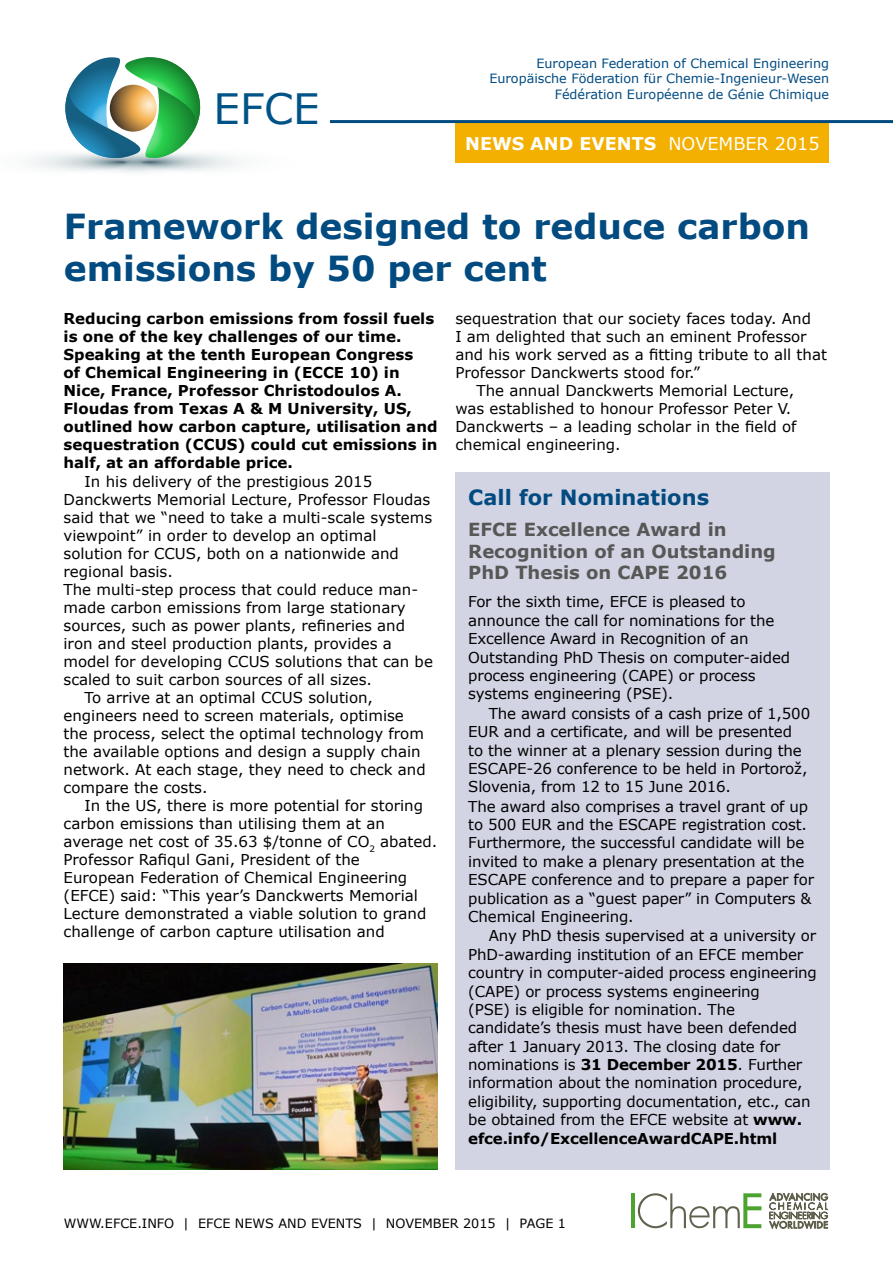
<style>
.page{position:relative;width:893px;height:1263px;background:#fff}
.page>*{position:absolute;margin:0;border:0;box-sizing:border-box;transform-origin:0 0}
.t1{font:41.85px "Verdana";color:#005387}
.Main_head{font:700 34.5px/42px "Verdana";color:#024b81}
.body{font:700 21px "Verdana";color:#024b81}
.body-2{font:700 18px/21.6px "Verdana";color:#575756}
.Main_head-2{font:700 17.55px "Verdana";color:#fff}
.body-3{font:15px/18px "Verdana";color:#000}
.body_first_para{font:700 15px/18px "Verdana";color:#000}
.Author_intro{font:12.75px "Verdana";color:#024b81}
.Author_intro-2{font:12.75px "Verdana";color:#000}
.s1{font-weight:400}
.s2{font-weight:700}
</style>
<div class="page">
<svg style="left:769px;top:1193px;width:59px;height:36px"></svg>
<svg style="left:638px;top:1193px;width:123px;height:35px"></svg>
<svg style="left:631px;top:1193px;width:3px;height:35px"></svg>
<div style="left:455px;top:123px;width:374px;height:40px;background:#f3b000"></div>
<hr style="left:330px;top:120px;width:563px;height:3px;background:#024b81">
<svg style="left:31px;top:57px;width:209px;height:115px"></svg>
<div style="left:455px;top:472px;width:375px;height:697px;background:#d2d4e4"></div>
<img style="left:64px;top:963px;width:373px;height:206px">
<p class="t1" style="left:214px;top:82px;width:108px">EFCE</p>
<p class="Author_intro" style="left:536px;top:55px;width:294px">European Federation of Chemical Engineering</p>
<p class="Author_intro" style="left:489px;top:70px;width:341px">Europäische Föderation für Chemie-Ingenieur-Wesen</p>
<p class="Author_intro" style="left:555px;top:85px;width:276px">Fédération Européenne de Génie Chimique</p>
<p class="Main_head-2" style="left:465px;top:131px;width:356px">NEWS AND EVENTS <span class="s1">NOVEMBER 2015</span></p>
<p class="Main_head" style="left:64px;top:205px;width:748px">Framework designed to reduce carbon emissions by 50 per cent</p>
<p class="body-3" style="left:455px;top:309px;width:373px">sequestration that our society faces today. And<br>I am delighted that such an eminent Professor and his work served as a fitting tribute to all that Professor Danckwerts stood for.”</p>
<p class="body-3" style="left:455px;top:381px;width:343px;text-indent:21px">The annual Danckwerts Memorial Lecture, was established to honour Professor Peter V.<br>Danckwerts – a leading scholar in the field of chemical engineering.</p>
<p class="body_first_para" style="left:64px;top:309px;width:375px">Reducing carbon emissions from fossil fuels is one of the key challenges of our time.<br>Speaking at the tenth European Congress<br>of Chemical Engineering in (ECCE 10) in Nice, France, Professor Christodoulos A.<br>Floudas from Texas A &amp; M University, US, outlined how carbon capture, utilisation and sequestration (CCUS) could cut emissions in half, at an affordable price.</p>
<p class="body-3" style="left:64px;top:472px;width:370px;text-indent:21px">In his delivery of the prestigious 2015<br>Danckwerts Memorial Lecture, Professor Floudas said that we “need to take a multi-scale systems viewpoint” in order to develop an optimal solution for CCUS, both on a nationwide and regional basis.</p>
<p class="body-3" style="left:64px;top:580px;width:371px">The multi-step process that could reduce man&shy;made carbon emissions from large stationary sources, such as power plants, refineries and iron and steel production plants, provides a model for developing CCUS solutions that can be scaled to suit carbon sources of all sizes.</p>
<p class="body-3" style="left:64px;top:688px;width:364px;text-indent:21px">To arrive at an optimal CCUS solution, engineers need to screen materials, optimise the process, select the optimal technology from the available options and design a supply chain network. At each stage, they need to check and compare the costs.</p>
<p class="body-3" style="left:64px;top:796px;width:375px;text-indent:21px">In the US, there is more potential for storing carbon emissions than utilising them at an average net cost of 35.63 $/tonne of CO<sub>2</sub> abated.</p>
<p class="body-3" style="left:64px;top:850px;width:364px">Professor Rafiqul Gani, President of the European Federation of Chemical Engineering (EFCE) said: “This year’s Danckwerts Memorial Lecture demonstrated a viable solution to grand challenge of carbon capture utilisation and</p>
<p class="body" style="left:468px;top:483px;width:242px">Call for Nominations</p>
<p class="body-2" style="left:468px;top:518px;width:309px">EFCE Excellence Award in<br>Recognition of an Outstanding<br>PhD Thesis on CAPE 2016</p>
<p class="body-3" style="left:468px;top:593px;width:323px">For the sixth time, EFCE is pleased to announce the call for nominations for the Excellence Award in Recognition of an Outstanding PhD Thesis on computer-aided process engineering (CAPE) or process systems engineering (PSE).</p>
<p class="body-3" style="left:468px;top:704px;width:343px;text-indent:21px">The award consists of a cash prize of 1,500<br>EUR and a certificate, and will be presented to the winner at a plenary session during the ESCAPE-26 conference to be held in Portorož, Slovenia, from 12 to 15 June 2016.</p>
<p class="body-3" style="left:468px;top:797px;width:347px">The award also comprises a travel grant of up to 500 EUR and the ESCAPE registration cost.<br>Furthermore, the successful candidate will be invited to make a plenary presentation at the ESCAPE conference and to prepare a paper for publication as a “guest paper” in Computers &amp; Chemical Engineering.</p>
<p class="body-3" style="left:468px;top:927px;width:350px;text-indent:21px">Any PhD thesis supervised at a university or PhD-awarding institution of an EFCE member country in computer-aided process engineering (CAPE) or process systems engineering<br>(PSE) is eligible for nomination. The candidate’s thesis must have been defended after 1 January 2013. The closing date for nominations is <span class="s2">31 December 2015</span>. Further information about the nomination procedure, eligibility, supporting documentation, etc., can be obtained from the EFCE website at <span class="s2">www. efce.info/ExcellenceAwardCAPE.html</span></p>
<p class="Author_intro-2" style="left:64px;top:1215px;width:504px">WWW.EFCE.INFO | EFCE NEWS AND EVENTS | NOVEMBER 2015 | PAGE 1</p>
</div>
